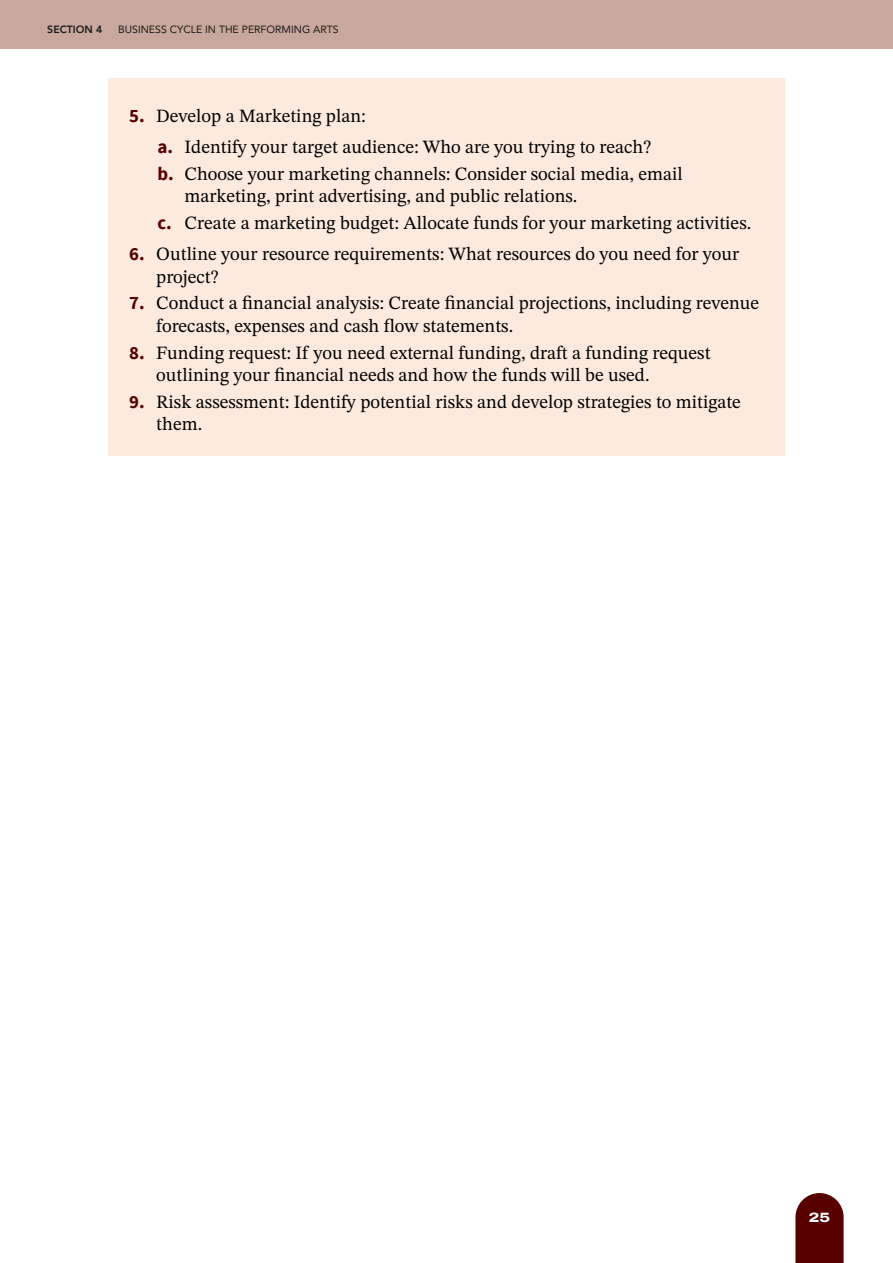
<style>
.page{position:relative;width:893px;height:1263px;background:#fff}
.page>*{position:absolute;margin:0;border:0;box-sizing:border-box;transform-origin:0 0}
.Activity_questions{font:18.75px/22.5px "STIX Two Text";color:#000}
.Activity_questions_Sub_copy{font:18.75px/22.5px "STIX Two Text";color:#000}
.t1{font:800 13.5px "Archivo Expanded";color:#fff}
.t2{font:10.5px "Avenir";color:#1a1a1a}
.t3{font:800 10.5px "Avenir";color:#1a1a1a}
.s1{font-family:"Source Sans Pro";font-weight:700;color:#580000}
</style>
<div class="page">
<div style="left:0;top:0;width:893px;height:49px;background:#c8a89d"></div>
<svg style="left:795px;top:1193px;width:49px;height:70px;background:#671717"></svg>
<div style="left:108px;top:78px;width:677px;height:70px;background:#fdeade"></div>
<div style="left:108px;top:136px;width:677px;height:92px;background:#fdeade"></div>
<div style="left:108px;top:216px;width:677px;height:92px;background:#fdeade"></div>
<div style="left:108px;top:266px;width:677px;height:92px;background:#fdeade"></div>
<div style="left:108px;top:315px;width:677px;height:92px;background:#fdeade"></div>
<div style="left:108px;top:364px;width:677px;height:92px;background:#fdeade"></div>
<p class="t3" style="left:47px;top:21px;width:57px">SECTION 4</p>
<p class="t2" style="left:118px;top:21px;width:222px">BUSINESS CYCLE IN THE PERFORMING ARTS</p>
<p class="Activity_questions" style="left:129px;top:104px;width:238px"><span class="s1">5.</span> Develop a Marketing plan:</p>
<p class="Activity_questions_Sub_copy" style="left:158px;top:135px;width:495px"><span class="s1">a.</span> Identify your target audience: Who are you trying to reach?</p>
<p class="Activity_questions_Sub_copy" style="left:185px;top:162px;width:500px;text-indent:-27px"><span class="s1">b.</span> Choose your marketing channels: Consider social media, email marketing, print advertising, and public relations.</p>
<p class="Activity_questions_Sub_copy" style="left:158px;top:212px;width:595px"><span class="s1">c.</span> Create a marketing budget: Allocate funds for your marketing activities.</p>
<p class="Activity_questions" style="left:156px;top:243px;width:584px;text-indent:-27px"><span class="s1">6.</span> Outline your resource requirements: What resources do you need for your project?</p>
<p class="Activity_questions" style="left:156px;top:292px;width:604px;text-indent:-27px"><span class="s1">7.</span> Conduct a financial analysis: Create financial projections, including revenue forecasts, expenses and cash flow statements.</p>
<p class="Activity_questions" style="left:156px;top:341px;width:556px;text-indent:-27px"><span class="s1">8.</span> Funding request: If you need external funding, draft a funding request outlining your financial needs and how the funds will be used.</p>
<p class="Activity_questions" style="left:156px;top:390px;width:586px;text-indent:-27px"><span class="s1">9.</span> Risk assessment: Identify potential risks and develop strategies to mitigate them.</p>
<p class="t1" style="left:809px;top:1207px;width:23px">25</p>
</div>
